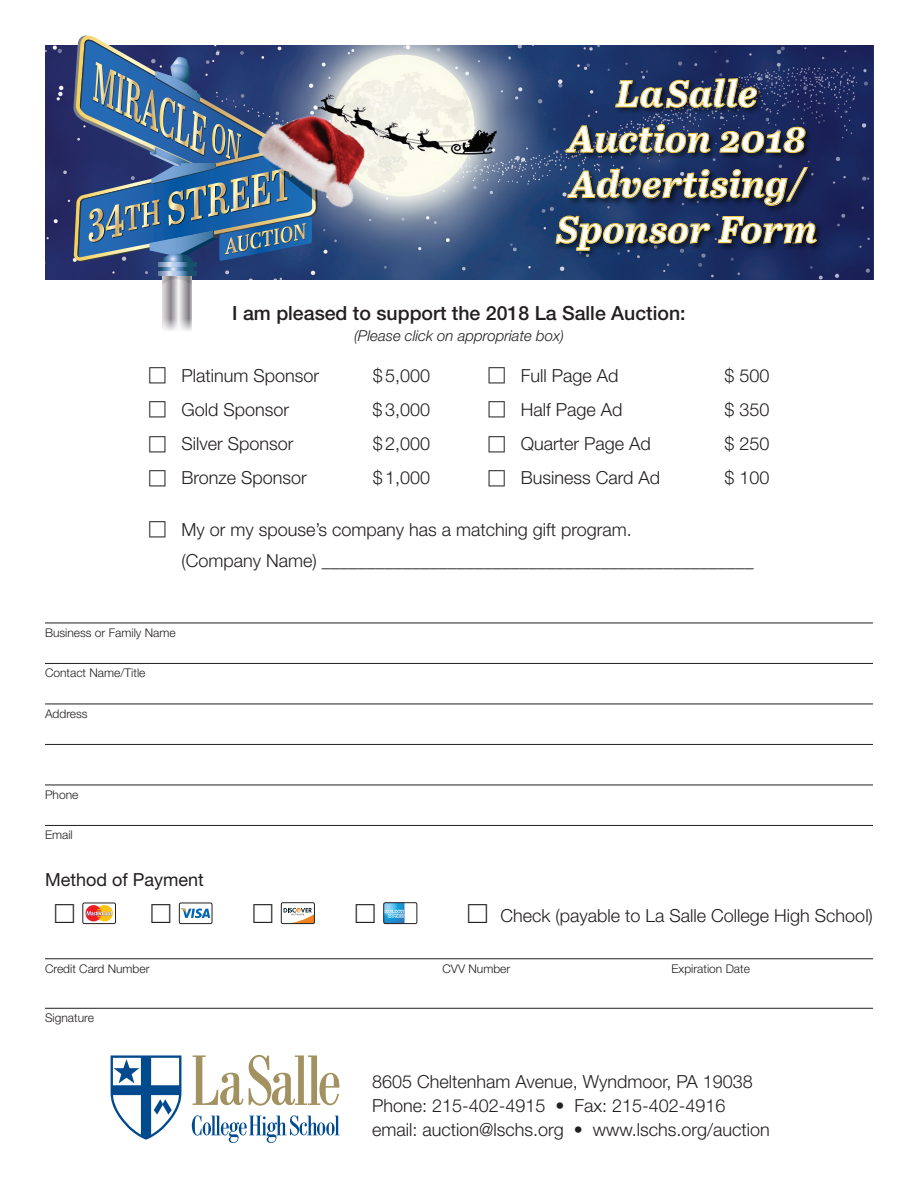
<style>
.page{position:relative;width:918px;height:1188px;background:#fff}
.page>*{position:absolute;margin:0;border:0;box-sizing:border-box;transform-origin:0 0}
.t1{font:italic 700 37.5px "Abril Text";letter-spacing:.01em;color:#fff;scale:1.05 1}
.t2{font:21px "Universal Newswith Comm Pi";color:#231f20}
.t3{font:500 19.5px "Helvetica Neue";color:#231f20}
.t4{font:300 18px/31.5px "Helvetica Neue";color:#231f20}
.t5{font:18px "Helvetica Neue";color:#231f20}
.t6{font:italic 300 15px "Helvetica Neue";color:#231f20}
.t7{font:300 12px "Helvetica Neue";color:#231f20}
.s1{font-family:"Universal Newswith Comm Pi";font-weight:400}
.s2{font-family:"Universal Newswith Comm Pi";font-weight:400;font-size:21px}
</style>
<div class="page">
<hr style="left:45px;top:622px;width:828px;height:1px;background:#231f20">
<hr style="left:45px;top:663px;width:828px;height:1px;background:#231f20">
<hr style="left:45px;top:703px;width:828px;height:1px;background:#231f20">
<hr style="left:45px;top:744px;width:828px;height:1px;background:#231f20">
<hr style="left:45px;top:784px;width:828px;height:1px;background:#231f20">
<hr style="left:45px;top:825px;width:828px;height:1px;background:#231f20">
<hr style="left:45px;top:958px;width:828px;height:1px;background:#231f20">
<hr style="left:45px;top:1008px;width:828px;height:1px;background:#231f20">
<svg style="left:83px;top:903px;width:32px;height:21px"></svg>
<svg style="left:85px;top:905px;width:17px;height:16px"></svg>
<svg style="left:97px;top:905px;width:16px;height:16px"></svg>
<svg style="left:86px;top:908px;width:26px;height:12px"></svg>
<div style="left:82px;top:903px;width:34px;height:21px;border:1px solid #231f20;border-radius:2px"></div>
<svg style="left:181px;top:908px;width:29px;height:10px"></svg>
<div style="left:179px;top:903px;width:33px;height:21px;border:1px solid #231f20;border-radius:2px"></div>
<svg style="left:283px;top:907px;width:30px;height:15px"></svg>
<div style="left:281px;top:902px;width:34px;height:22px;border:1px solid #231f20;border-radius:2px"></div>
<svg style="left:385px;top:904px;width:20px;height:18px"></svg>
<div style="left:383px;top:902px;width:34px;height:22px;border:1px solid #231f20;border-radius:2px"></div>
<svg style="left:111px;top:1055px;width:70px;height:85px"></svg>
<svg style="left:193px;top:1055px;width:146px;height:51px"></svg>
<svg style="left:192px;top:1115px;width:148px;height:28px"></svg>
<img style="left:45px;top:45px;width:437px;height:234px">
<svg style="left:162px;top:285px;width:30px;height:36px"></svg>
<svg style="left:160px;top:266px;width:34px;height:5px"></svg>
<svg style="left:158px;top:264px;width:38px;height:2px"></svg>
<svg style="left:162px;top:275px;width:30px;height:10px"></svg>
<svg style="left:158px;top:271px;width:38px;height:4px"></svg>
<img style="left:73px;top:36px;width:245px;height:228px">
<svg style="left:162px;top:321px;width:30px;height:10px"></svg>
<img style="left:234px;top:90px;width:148px;height:130px">
<svg style="left:482px;top:45px;width:391px;height:234px;background:#293d6e"></svg>
<div style="left:554px;top:77px;width:270px;height:182px;background:#040503;opacity:.7"></div>
<svg style="left:615px;top:78px;width:142px;height:30px;background:#40444b"></svg>
<svg style="left:566px;top:124px;width:145px;height:29px;background:#444b53"></svg>
<svg style="left:720px;top:127px;width:85px;height:26px;background:#424447"></svg>
<svg style="left:567px;top:167px;width:241px;height:39px;background:#363f4f"></svg>
<svg style="left:556px;top:216px;width:154px;height:35px;background:#384451"></svg>
<svg style="left:718px;top:216px;width:99px;height:27px;background:#3f3f46"></svg>
<p class="t1" style="left:616px;top:66px;width:136px">La Salle</p>
<p class="t1" style="left:568px;top:112px;width:228px">Auction 2018</p>
<p class="t1" style="left:569px;top:157px;width:225px">Advertising/</p>
<p class="t1" style="left:556px;top:202px;width:250px">Sponsor Form</p>
<p class="t3" style="left:232px;top:301px;width:455px">I am pleased to support the 2018 La Salle Auction:</p>
<p class="t6" style="left:354px;top:326px;width:211px">(Please click on appropriate box)</p>
<p class="t4" style="left:148px;top:359px;width:172px"><span class="s1">□</span> Platinum Sponsor</p>
<p class="t4" style="left:373px;top:359px;width:59px">$5,000</p>
<p class="t4" style="left:148px;top:393px;width:142px"><span class="s1">□</span> Gold Sponsor</p>
<p class="t4" style="left:373px;top:393px;width:59px">$ 3,000</p>
<p class="t4" style="left:148px;top:428px;width:147px"><span class="s1">□</span> Silver Sponsor</p>
<p class="t4" style="left:373px;top:428px;width:59px">$2,000</p>
<p class="t4" style="left:148px;top:462px;width:160px"><span class="s1">□</span> Bronze Sponsor</p>
<p class="t4" style="left:373px;top:462px;width:59px">$1,000</p>
<p class="t4" style="left:488px;top:359px;width:132px"><span class="s1">□</span> Full Page Ad</p>
<p class="t4" style="left:724px;top:359px;width:47px">$ 500</p>
<p class="t4" style="left:488px;top:393px;width:136px"><span class="s1">□</span> Half Page Ad</p>
<p class="t4" style="left:724px;top:393px;width:47px">$ 350</p>
<p class="t4" style="left:488px;top:428px;width:165px"><span class="s1">□</span> Quarter Page Ad</p>
<p class="t4" style="left:724px;top:428px;width:47px">$ 250</p>
<p class="t4" style="left:488px;top:462px;width:174px"><span class="s1">□</span> Business Card Ad</p>
<p class="t4" style="left:724px;top:462px;width:47px">$ 100</p>
<p class="t4" style="left:182px;top:513px;width:574px;text-indent:-33px"><span class="s1">□</span> My or my spouse’s company has a matching gift program.<br>(Company Name) ________________________________________________</p>
<p class="t7" style="left:45px;top:625px;width:132px">Business or Family Name</p>
<p class="t7" style="left:45px;top:666px;width:102px">Contact Name/Title</p>
<p class="t7" style="left:45px;top:706px;width:44px">Address</p>
<p class="t7" style="left:45px;top:787px;width:35px">Phone</p>
<p class="t7" style="left:45px;top:828px;width:29px">Email</p>
<p class="t5" style="left:45px;top:869px;width:160px">Method of Payment</p>
<p class="t2" style="left:54px;top:903px;width:22px">□</p>
<p class="t2" style="left:151px;top:903px;width:22px">□</p>
<p class="t2" style="left:252px;top:903px;width:22px">□</p>
<p class="t2" style="left:355px;top:903px;width:22px">□</p>
<p class="t4" style="left:467px;top:899px;width:407px"><span class="s2">□</span> Check (payable to La Salle College High School)</p>
<p class="t7" style="left:45px;top:961px;width:106px">Credit Card Number</p>
<p class="t7" style="left:442px;top:961px;width:69px">CVV Number</p>
<p class="t7" style="left:672px;top:961px;width:80px">Expiration Date</p>
<p class="t7" style="left:45px;top:1011px;width:50px">Signature</p>
<p class="t4" style="left:372px;top:1065px;width:382px">8605 Cheltenham Avenue, Wyndmoor, PA 19038</p>
<p class="t4" style="left:372px;top:1089px;width:355px">Phone: 215-402-4915 • Fax: 215-402-4916</p>
<p class="t4" style="left:372px;top:1113px;width:399px">email: auction@lschs.org • www.lschs.org/auction</p>
</div>
